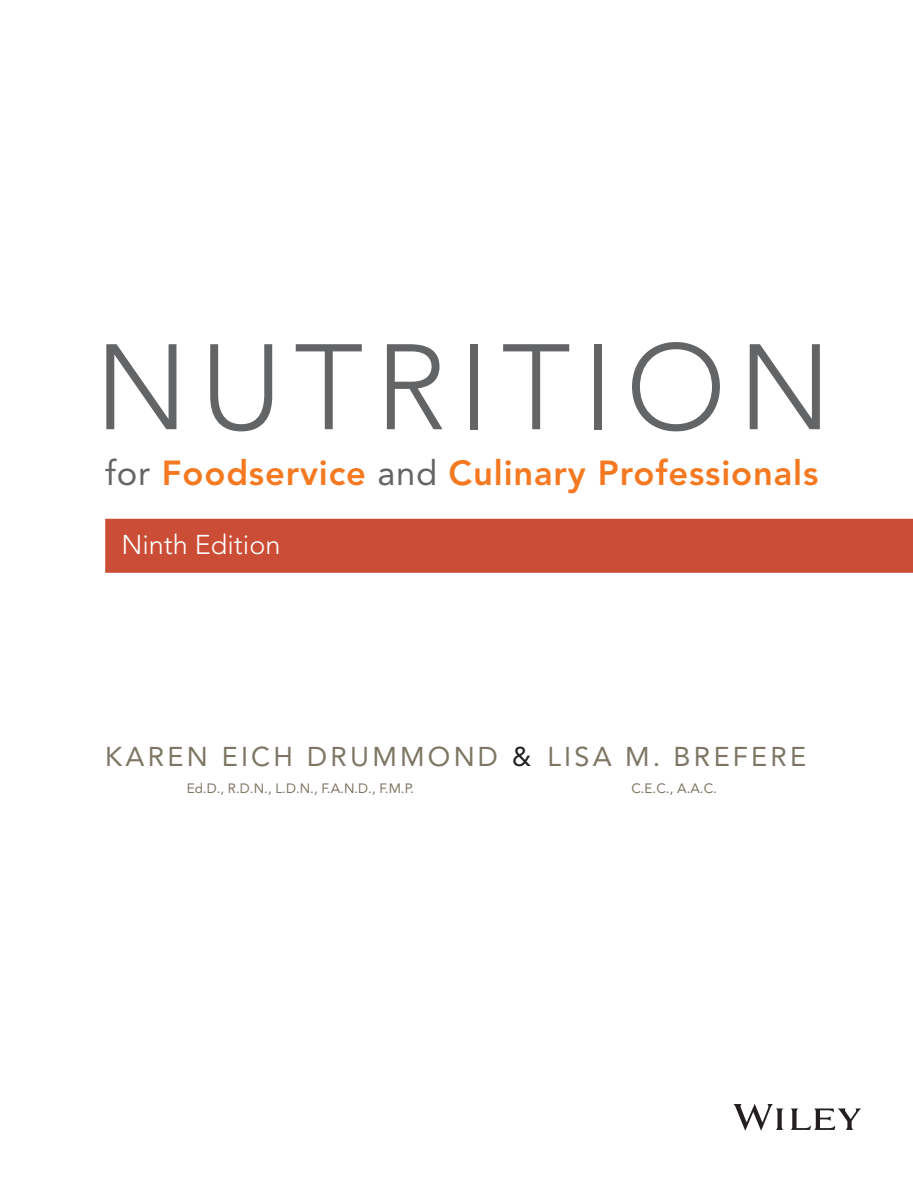
<style>
.page{position:relative;width:913px;height:1183px;background:#fff}
.page>*{position:absolute;margin:0;border:0;box-sizing:border-box;transform-origin:0 0}
.t1{font:300 120px "Avenir LT Std";letter-spacing:.1em;color:#636466}
.t2{font:800 34.5px "Avenir LT Std";letter-spacing:.025em;color:#f47920}
.t3{font:27px "Avenir LT Std";letter-spacing:.12em;color:#7d7664}
.t4{font:300 27px "Avenir LT Std";color:#fff}
.t5{font:13.5px "Avenir LT Std";color:#7d7664}
.s1{font-weight:400;color:#636466}
.s2{color:#231f20}
</style>
<div class="page">
<svg style="left:733px;top:1104px;width:127px;height:26px"></svg>
<div style="left:105px;top:518px;width:807px;height:54px;background:#cb4d36"></div>
<h1 class="t1" style="left:95px;top:329px;width:738px">NUTRITION</h1>
<h2 class="t2" style="left:105px;top:456px;width:714px"><span class="s1">for</span> Foodservice <span class="s1">and</span> Culinary Professionals</h2>
<h3 class="t4" style="left:121px;top:531px;width:161px">Ninth Edition</h3>
<h3 class="t3" style="left:105px;top:743px;width:427px">KAREN EICH DRUMMOND <span class="s2">&amp;</span></h3>
<p class="t5" style="left:187px;top:781px;width:229px">Ed.D., R.D.N., L.D.N., F.A.N.D., F.M.P.</p>
<p class="t5" style="left:631px;top:781px;width:87px">C.E.C., A.A.C.</p>
<h3 class="t3" style="left:547px;top:743px;width:260px">LISA M. BREFERE</h3>
</div>
